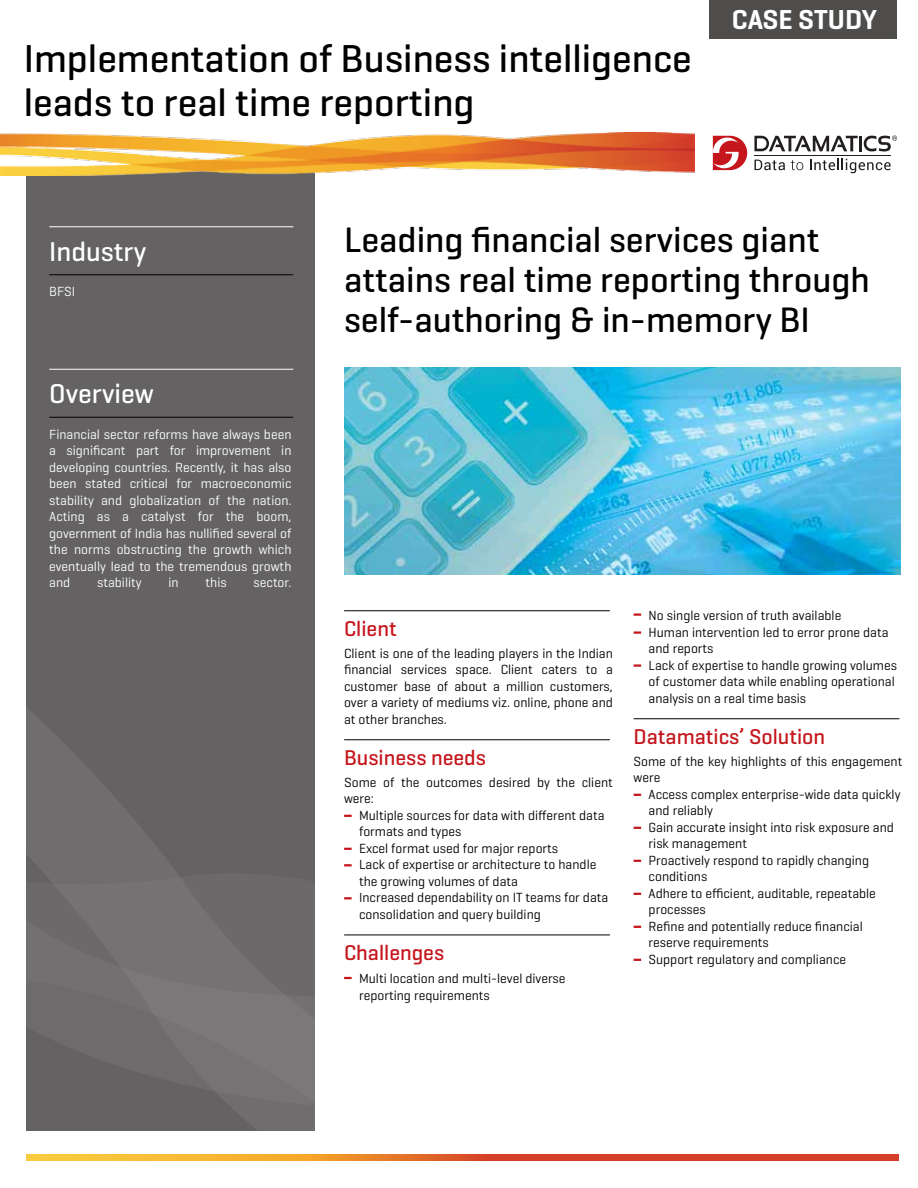
<style>
.page{position:relative;width:918px;height:1188px;background:#fff}
.page>*{position:absolute;margin:0;border:0;box-sizing:border-box;transform-origin:0 0}
.t1{font:500 39.6px/43.2px "Geogrotesque";color:#000}
.t2{font:500 36px/39.6px "Geogrotesque";color:#000}
.t3{font:600 27.9px "Geogrotesque";color:#fff}
.t4{font:500 27.75px "Geogrotesque";color:#fff}
.t5{font:500 21.75px "Geogrotesque";color:#c4161c}
.t6{font:13.5px/16.5px "Geogrotesque";color:#000}
.t7{font:13.5px/16.5px "Geogrotesque";color:#fff;text-align:justify}
</style>
<div class="page">
<svg style="left:27px;top:1155px;width:871px;height:6px"></svg>
<svg style="left:634px;top:959px;width:7px;height:2px"></svg>
<svg style="left:634px;top:926px;width:7px;height:2px"></svg>
<svg style="left:634px;top:893px;width:7px;height:2px"></svg>
<svg style="left:634px;top:860px;width:7px;height:2px"></svg>
<svg style="left:634px;top:827px;width:7px;height:2px"></svg>
<svg style="left:634px;top:794px;width:7px;height:2px"></svg>
<hr style="left:634px;top:718px;width:265px;height:1px;background:#000">
<svg style="left:634px;top:664px;width:7px;height:3px"></svg>
<svg style="left:634px;top:631px;width:7px;height:3px"></svg>
<svg style="left:634px;top:613px;width:7px;height:3px"></svg>
<svg style="left:344px;top:977px;width:8px;height:2px"></svg>
<hr style="left:344px;top:935px;width:266px;height:1px;background:#000">
<svg style="left:344px;top:897px;width:8px;height:2px"></svg>
<svg style="left:344px;top:864px;width:8px;height:2px"></svg>
<svg style="left:344px;top:848px;width:8px;height:2px"></svg>
<svg style="left:344px;top:815px;width:8px;height:2px"></svg>
<hr style="left:344px;top:739px;width:266px;height:1px;background:#000">
<hr style="left:344px;top:610px;width:266px;height:1px;background:#000">
<img style="left:344px;top:368px;width:557px;height:206px">
<div style="left:27px;top:170px;width:288px;height:961px;background:#656263"></div>
<svg style="left:27px;top:709px;width:288px;height:422px"></svg>
<hr style="left:49px;top:417px;width:244px;height:1px;background:#000">
<hr style="left:49px;top:369px;width:244px;height:1px;background:#fff">
<hr style="left:49px;top:274px;width:244px;height:1px;background:#000">
<hr style="left:49px;top:226px;width:244px;height:1px;background:#fff">
<img style="left:0;top:132px;width:694px;height:43px">
<svg style="left:754px;top:160px;width:31px;height:10px"></svg>
<svg style="left:791px;top:160px;width:12px;height:10px"></svg>
<svg style="left:810px;top:159px;width:81px;height:14px"></svg>
<hr style="left:754px;top:155px;width:137px;height:1px;background:#231f20">
<svg style="left:864px;top:136px;width:33px;height:15px"></svg>
<hr style="left:859px;top:136px;width:3px;height:15px;background:#231f20">
<svg style="left:754px;top:136px;width:104px;height:15px"></svg>
<svg style="left:713px;top:136px;width:34px;height:34px"></svg>
<div style="left:710px;top:0;width:187px;height:39px;background:#4e4d4c"></div>
<h1 class="t1" style="left:24px;top:36px;width:670px">Implementation of Business intelligence leads to real time reporting</h1>
<h3 class="t3" style="left:732px;top:2px;width:147px">CASE STUDY</h3>
<h3 class="t4" style="left:49px;top:234px;width:99px">Industry</h3>
<p class="t7" style="left:49px;top:283px;width:27px">BFSI</p>
<h3 class="t4" style="left:49px;top:376px;width:106px">Overview</h3>
<p class="t7" style="left:49px;top:426px;width:244px">Financial sector reforms have always been a significant part for improvement in developing countries. Recently, it has also been stated critical for macroeconomic stability and globalization of the nation.<br>Acting as a catalyst for the boom, government of India has nullified several of the norms obstructing the growth which eventually lead to the tremendous growth and</p>
<p class="t7" style="left:97px;top:574px;width:46px">stability</p>
<p class="t7" style="left:169px;top:574px;width:12px">in</p>
<p class="t7" style="left:206px;top:574px;width:23px">this</p>
<p class="t7" style="left:254px;top:574px;width:39px">sector.</p>
<h2 class="t2" style="left:344px;top:220px;width:527px">Leading financial services giant attains real time reporting through self-authoring &amp; in-memory BI</h2>
<h3 class="t5" style="left:344px;top:615px;width:54px">Client</h3>
<p class="t6" style="left:344px;top:645px;width:270px;text-align:justify">Client is one of the leading players in the Indian financial services space. Client caters to a customer base of about a million customers, over a variety of mediums viz. online, phone and at other branches.</p>
<h3 class="t5" style="left:344px;top:744px;width:143px">Business needs</h3>
<p class="t6" style="left:344px;top:774px;width:270px">Some of the outcomes desired by the client were:</p>
<p class="t6" style="left:359px;top:807px;width:251px">Multiple sources for data with different data formats and types<br>Excel format used for major reports<br>Lack of expertise or architecture to handle the growing volumes of data<br>Increased dependability on IT teams for data consolidation and query building</p>
<h3 class="t5" style="left:344px;top:939px;width:102px">Challenges</h3>
<p class="t6" style="left:359px;top:970px;width:208px">Multi location and multi-level diverse reporting requirements</p>
<p class="t6" style="left:649px;top:607px;width:250px">No single version of truth available<br>Human intervention led to error prone data and reports<br>Lack of expertise to handle growing volumes of customer data while enabling operational analysis on a real time basis</p>
<h3 class="t5" style="left:634px;top:723px;width:193px">Datamatics’ Solution</h3>
<p class="t6" style="left:634px;top:753px;width:270px">Some of the key highlights of this engagement were</p>
<p class="t6" style="left:649px;top:786px;width:253px">Access complex enterprise-wide data quickly and reliably<br>Gain accurate insight into risk exposure and risk management<br>Proactively respond to rapidly changing conditions<br>Adhere to efficient, auditable, repeatable processes<br>Refine and potentially reduce financial reserve requirements<br>Support regulatory and compliance</p>
</div>
